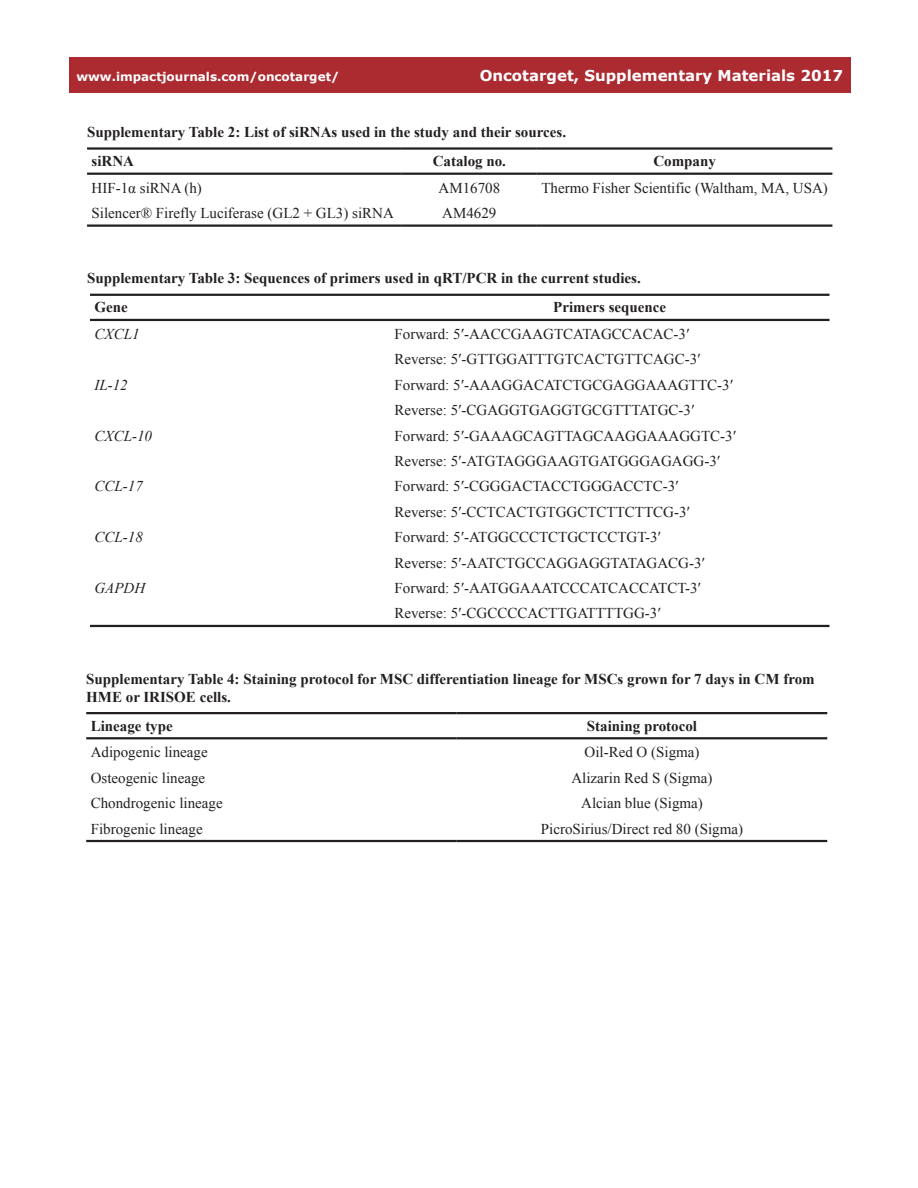
<style>
.page{position:relative;width:918px;height:1188px;background:#fff}
.page>*{position:absolute;margin:0;border:0;box-sizing:border-box;transform-origin:0 0}
.TableText_Center{font:15px "Times New Roman";color:#231f20}
.Table_head{font:700 15px/18px "Times New Roman";color:#231f20}
.TableText1{font:15px "Times New Roman";color:#231f20}
.TableText1_Center{font:15px "Times New Roman";color:#231f20}
.Table_head_centre{font:700 15px "Times New Roman";color:#231f20}
.t1{font:700 15px "Verdana";color:#fff}
.TableText1-2{font:italic 15px "Times New Roman";color:#231f20}
.t2{font:700 12px "Verdana";color:#fff}
</style>
<div class="page">
<div style="left:69px;top:57px;width:781px;height:36px;background:#ac2b31"></div>
<svg style="left:87px;top:172px;width:745px;height:1px"></svg>
<hr style="left:87px;top:147px;width:315px;height:3px;background:#231f20">
<hr style="left:402px;top:147px;width:135px;height:3px;background:#231f20">
<hr style="left:537px;top:147px;width:295px;height:3px;background:#231f20">
<hr style="left:87px;top:173px;width:315px;height:2px;background:#231f20">
<hr style="left:402px;top:173px;width:135px;height:2px;background:#231f20">
<hr style="left:537px;top:173px;width:295px;height:2px;background:#231f20">
<hr style="left:87px;top:224px;width:315px;height:3px;background:#231f20">
<hr style="left:402px;top:224px;width:135px;height:3px;background:#231f20">
<hr style="left:537px;top:224px;width:295px;height:3px;background:#231f20">
<svg style="left:90px;top:318px;width:740px;height:1px"></svg>
<hr style="left:90px;top:294px;width:300px;height:2px;background:#231f20">
<hr style="left:390px;top:294px;width:440px;height:2px;background:#231f20">
<hr style="left:90px;top:319px;width:300px;height:2px;background:#231f20">
<hr style="left:390px;top:319px;width:440px;height:2px;background:#231f20">
<hr style="left:90px;top:625px;width:300px;height:2px;background:#231f20">
<hr style="left:390px;top:625px;width:440px;height:2px;background:#231f20">
<svg style="left:86px;top:714px;width:741px;height:1px"></svg>
<hr style="left:86px;top:712px;width:371px;height:2px;background:#231f20">
<hr style="left:457px;top:712px;width:370px;height:2px;background:#231f20">
<hr style="left:86px;top:737px;width:371px;height:2px;background:#231f20">
<hr style="left:457px;top:737px;width:370px;height:2px;background:#231f20">
<hr style="left:86px;top:840px;width:371px;height:2px;background:#231f20">
<hr style="left:457px;top:840px;width:370px;height:2px;background:#231f20">
<p class="t2" style="left:76px;top:68px;width:264px">www.impactjournals.com/oncotarget/</p>
<p class="t1" style="left:480px;top:65px;width:365px">Oncotarget, Supplementary Materials 2017</p>
<p class="Table_head" style="left:87px;top:123px;width:481px">Supplementary Table 2: List of siRNAs used in the study and their sources.</p>
<p class="Table_head" style="left:92px;top:152px;width:44px">siRNA</p>
<p class="Table_head_centre" style="left:433px;top:151px;width:75px">Catalog no.</p>
<p class="Table_head_centre" style="left:653px;top:151px;width:64px">Company</p>
<p class="TableText1" style="left:92px;top:178px;width:112px">HIF-1α siRNA (h)</p>
<p class="TableText_Center" style="left:439px;top:178px;width:63px">AM16708</p>
<p class="TableText_Center" style="left:541px;top:178px;width:288px">Thermo Fisher Scientific (Waltham, MA, USA)</p>
<p class="TableText1" style="left:92px;top:203px;width:304px">Silencer® Firefly Luciferase (GL2 + GL3) siRNA</p>
<p class="TableText1_Center" style="left:442px;top:203px;width:56px">AM4629</p>
<p class="Table_head" style="left:87px;top:269px;width:555px">Supplementary Table 3: Sequences of primers used in qRT/PCR in the current studies.</p>
<p class="Table_head" style="left:94px;top:298px;width:35px">Gene</p>
<p class="Table_head_centre" style="left:553px;top:297px;width:114px">Primers sequence</p>
<p class="TableText1-2" style="left:94px;top:324px;width:47px">CXCL1</p>
<p class="TableText_Center" style="left:394px;top:324px;width:296px">Forward: 5′-AACCGAAGTCATAGCCACAC-3′</p>
<p class="TableText_Center" style="left:394px;top:349px;width:308px">Reverse: 5′-GTTGGATTTGTCACTGTTCAGC-3′</p>
<p class="TableText1-2" style="left:94px;top:374px;width:35px">IL-12</p>
<p class="TableText_Center" style="left:394px;top:375px;width:340px">Forward: 5′-AAAGGACATCTGCGAGGAAAGTTC-3′</p>
<p class="TableText_Center" style="left:394px;top:400px;width:301px">Reverse: 5′-CGAGGTGAGGTGCGTTTATGC-3′</p>
<p class="TableText1-2" style="left:94px;top:425px;width:59px">CXCL-10</p>
<p class="TableText_Center" style="left:394px;top:425px;width:343px">Forward: 5′-GAAAGCAGTTAGCAAGGAAAGGTC-3′</p>
<p class="TableText_Center" style="left:394px;top:451px;width:327px">Reverse: 5′-ATGTAGGGAAGTGATGGGAGAGG-3′</p>
<p class="TableText1-2" style="left:94px;top:476px;width:50px">CCL-17</p>
<p class="TableText_Center" style="left:394px;top:476px;width:286px">Forward: 5′-CGGGACTACCTGGGACCTC-3′</p>
<p class="TableText_Center" style="left:394px;top:502px;width:297px">Reverse: 5′-CCTCACTGTGGCTCTTCTTCG-3′</p>
<p class="TableText1-2" style="left:94px;top:527px;width:50px">CCL-18</p>
<p class="TableText_Center" style="left:394px;top:527px;width:268px">Forward: 5′-ATGGCCCTCTGCTCCTGT-3′</p>
<p class="TableText_Center" style="left:394px;top:553px;width:312px">Reverse: 5′-AATCTGCCAGGAGGTATAGACG-3′</p>
<p class="TableText1-2" style="left:94px;top:578px;width:52px">GAPDH</p>
<p class="TableText_Center" style="left:394px;top:578px;width:308px">Forward: 5′-AATGGAAATCCCATCACCATCT-3′</p>
<p class="TableText1_Center" style="left:394px;top:603px;width:268px">Reverse: 5′-CGCCCCACTTGATTTTGG-3′</p>
<p class="Table_head" style="left:86px;top:669px;width:730px">Supplementary Table 4: Staining protocol for MSC differentiation lineage for MSCs grown for 7 days in CM from<br>HME or IRISOE cells.</p>
<p class="Table_head" style="left:91px;top:716px;width:84px">Lineage type</p>
<p class="Table_head_centre" style="left:587px;top:715px;width:112px">Staining protocol</p>
<p class="TableText1" style="left:91px;top:742px;width:119px">Adipogenic lineage</p>
<p class="TableText_Center" style="left:585px;top:742px;width:116px">Oil-Red O (Sigma)</p>
<p class="TableText1" style="left:91px;top:768px;width:116px">Osteogenic lineage</p>
<p class="TableText_Center" style="left:571px;top:768px;width:143px">Alizarin Red S (Sigma)</p>
<p class="TableText1" style="left:91px;top:793px;width:134px">Chondrogenic lineage</p>
<p class="TableText_Center" style="left:581px;top:793px;width:123px">Alcian blue (Sigma)</p>
<p class="TableText1" style="left:91px;top:818px;width:114px">Fibrogenic lineage</p>
<p class="TableText1_Center" style="left:541px;top:818px;width:204px">PicroSirius/Direct red 80 (Sigma)</p>
</div>
